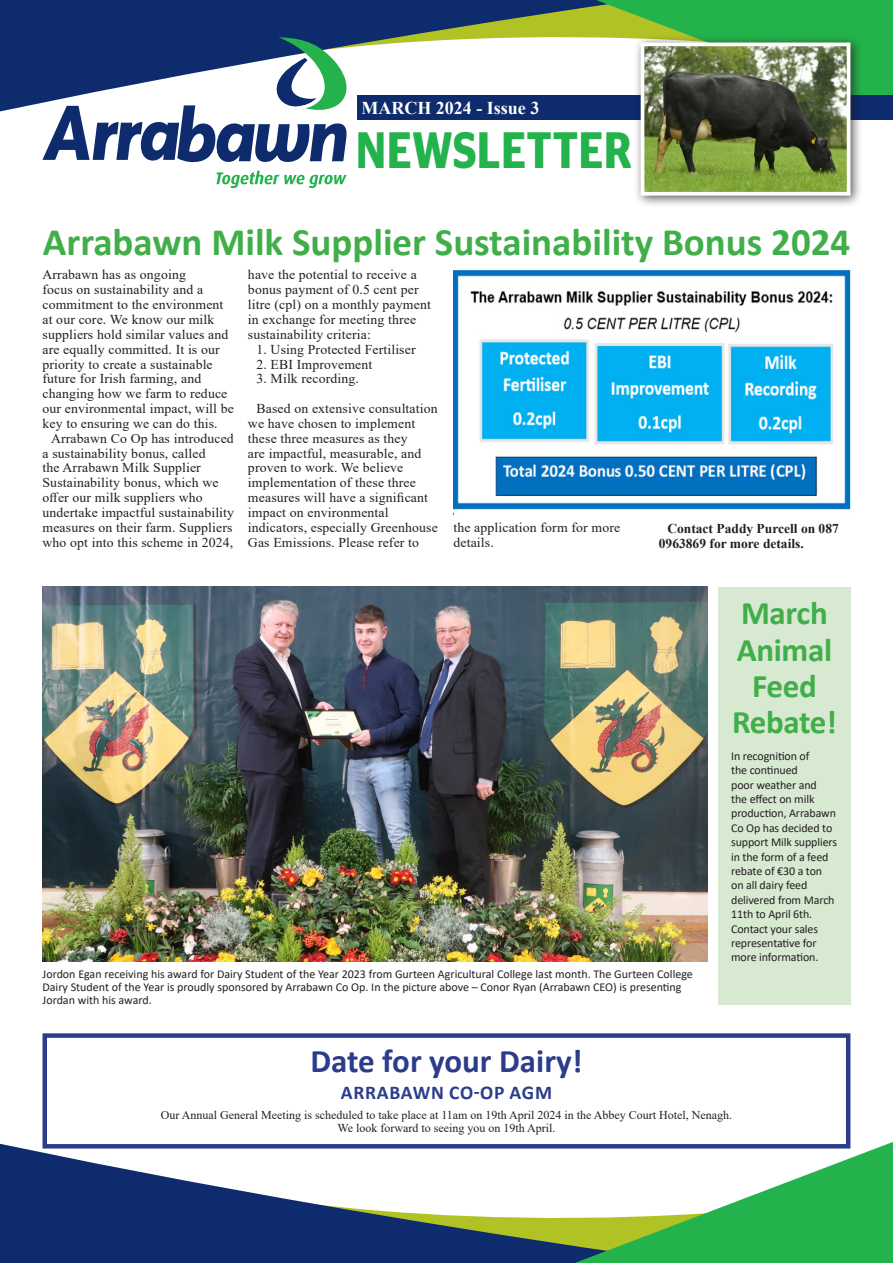
<style>
.page{position:relative;width:893px;height:1263px;background:#fff}
.page>*{position:absolute;margin:0;border:0;box-sizing:border-box;transform-origin:0 0}
.t1{font:600 51px "Stag Sans";letter-spacing:.02em;color:#23b24b;scale:.83 1}
.t2{font:700 39px "Calibri";color:#40ae49}
.t3{font:700 33px/36.3px "Calibri";letter-spacing:-.01em;color:#40ae49;text-align:center}
.t4{font:700 33px "Calibri";color:#2c3c8b}
.t5{font:700 19.5px "Calibri";letter-spacing:.04em;color:#2c3c8b}
.t6{font:700 18px "Times New Roman";color:#fff}
.t7{font:13.5px/14.9px "Times New Roman";letter-spacing:.01em;color:#231f20}
.t8{font:700 13.5px/14.9px "Times New Roman";color:#231f20}
.t9{font:12px/14.4px "Calibri";letter-spacing:-.01em;color:#231f20}
.t10{font:12px "Times New Roman";color:#231f20}
</style>
<div class="page">
<div style="left:0;top:0;width:43px;height:112px;background:#0d2b6d"></div>
<svg style="left:216px;top:171px;width:131px;height:17px"></svg>
<svg style="left:43px;top:0;width:850px;height:163px"></svg>
<div style="left:358px;top:95px;width:535px;height:25px;background:#0d2b6d"></div>
<div style="left:633px;top:35px;width:230px;height:173px;background:#231f20;opacity:.75"></div>
<img style="left:646px;top:48px;width:199px;height:143px">
<div style="left:641px;top:43px;width:209px;height:153px;border:4px solid #fff"></div>
<svg style="left:0;top:1141px;width:851px;height:122px;fill:#0d2b6d"></svg>
<svg style="left:575px;top:1142px;width:318px;height:121px"></svg>
<div style="left:43px;top:1033px;width:807px;height:115px;border:4px solid #2c3c8b"></div>
<img style="left:453px;top:270px;width:397px;height:244px">
<div style="left:718px;top:587px;width:132px;height:417px;background:#d8e9d2"></div>
<img style="left:43px;top:587px;width:664px;height:374px">
<p class="t6" style="left:361px;top:95px;width:179px">MARCH 2024 - Issue 3</p>
<p class="t1" style="left:356px;top:121px;width:334px">NEWSLETTER</p>
<p class="t2" style="left:43px;top:214px;width:809px">Arrabawn Milk Supplier Sustainability Bonus 2024</p>
<p class="t7" style="left:43px;top:267px;width:193px">Arrabawn has as ongoing<br>focus on sustainability and a commitment to the environment at our core. We know our milk suppliers hold similar values and are equally committed. It is our priority to create a sustainable future for Irish farming, and changing how we farm to reduce our environmental impact, will be key to ensuring we can do this.</p>
<p class="t7" style="left:43px;top:430px;width:193px;text-indent:9px">Arrabawn Co Op has introduced a sustainability bonus, called<br>the Arrabawn Milk Supplier<br>Sustainability bonus, which we offer our milk suppliers who undertake impactful sustainability measures on their farm. Suppliers who opt into this scheme in 2024,</p>
<p class="t7" style="left:248px;top:267px;width:184px">have the potential to receive a bonus payment of 0.5 cent per litre (cpl) on a monthly payment in exchange for meeting three sustainability criteria:</p>
<p class="t7" style="left:256px;top:341px;width:161px">1. Using Protected Fertiliser</p>
<p class="t7" style="left:256px;top:356px;width:117px">2. EBI Improvement</p>
<p class="t7" style="left:256px;top:371px;width:104px">3. Milk recording.</p>
<p class="t7" style="left:248px;top:401px;width:191px;text-indent:9px">Based on extensive consultation we have chosen to implement these three measures as they<br>are impactful, measurable, and proven to work. We believe implementation of these three measures will have a significant impact on environmental indicators, especially Greenhouse<br>Gas Emissions. Please refer to</p>
<p class="t7" style="left:453px;top:520px;width:168px">the application form for more details.</p>
<p class="t8" style="left:659px;top:520px;width:182px;text-indent:9px">Contact Paddy Purcell on 087<br>0963869 for more details.</p>
<p class="t3" style="left:732px;top:595px;width:106px">March<br>Animal<br>Feed<br>Rebate!</p>
<p class="t9" style="left:731px;top:748px;width:107px">In recognition of<br>the continued<br>poor weather and<br>the effect on milk production, Arrabawn<br>Co Op has decided to support Milk suppliers in the form of a feed rebate of €30 a ton on all dairy feed delivered from March<br>11th to April 6th.<br>Contact your sales representative for more information.</p>
<p class="t9" style="left:43px;top:967px;width:652px;line-height:13.2px">Jordon Egan receiving his award for Dairy Student of the Year 2023 from Gurteen Agricultural College last month. The Gurteen College<br>Dairy Student of the Year is proudly sponsored by Arrabawn Co Op. In the picture above – Conor Ryan (Arrabawn CEO) is presenting<br>Jordan with his award.</p>
<p class="t4" style="left:310px;top:1038px;width:274px">Date for your Dairy!</p>
<p class="t5" style="left:341px;top:1079px;width:213px">ARRABAWN CO-OP AGM</p>
<p class="t10" style="left:161px;top:1106px;width:573px">Our Annual General Meeting is scheduled to take place at 11am on 19th April 2024 in the Abbey Court Hotel, Nenagh.</p>
<p class="t10" style="left:337px;top:1119px;width:220px">We look forward to seeing you on 19th April.</p>
</div>
